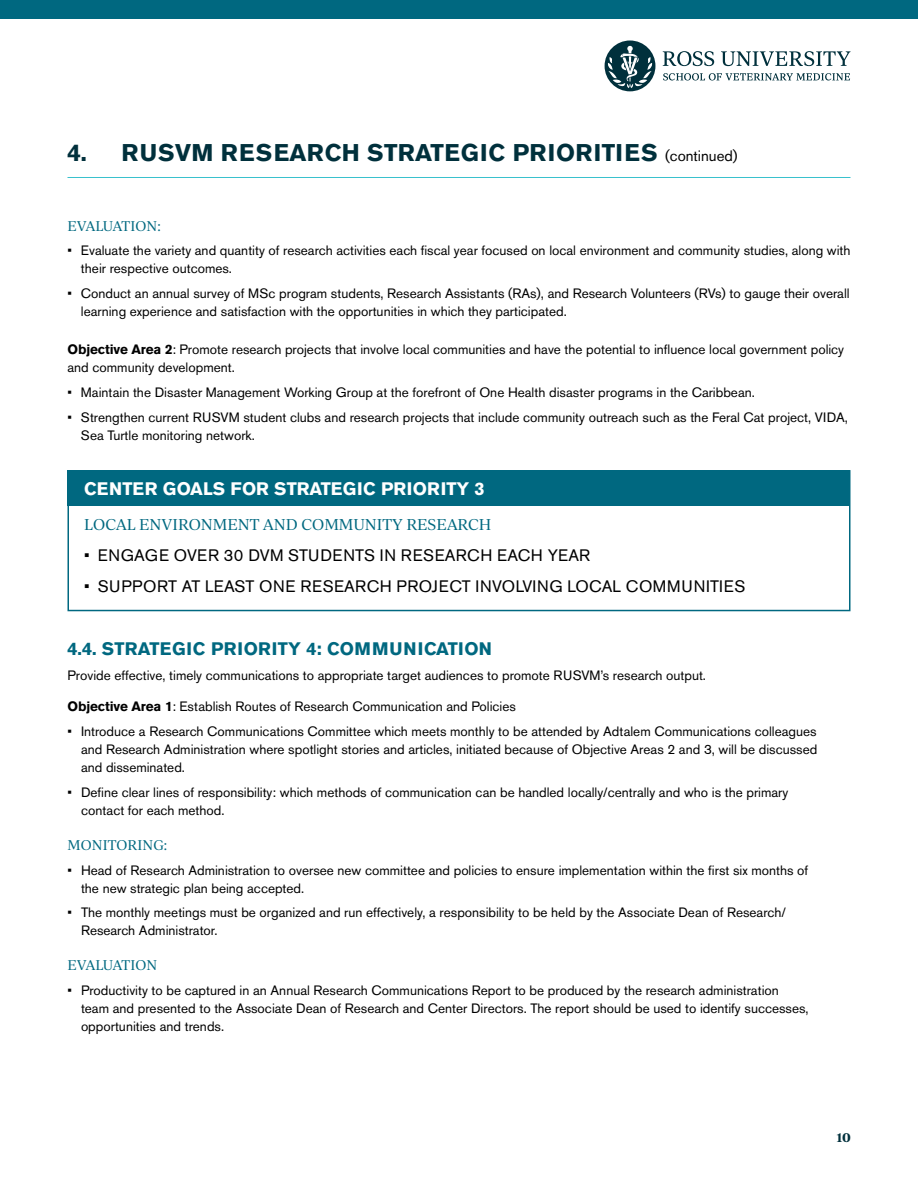
<style>
.page{position:relative;width:918px;height:1188px;background:#fff}
.page>*{position:absolute;margin:0;border:0;box-sizing:border-box;transform-origin:0 0}
.t1{font:700 24px "Akzidenz Grotesk Std";letter-spacing:.025em;color:#00303c}
.t2{font:700 18px "Akzidenz Grotesk Std";letter-spacing:.015em;color:#006880}
.t3{font:700 18px "Akzidenz Grotesk Std";color:#fff}
.t4{font:16.5px "Akzidenz Grotesk Std";letter-spacing:.03em;color:#000}
.t5{font:16.5px "Akzidenz Grotesk Std";letter-spacing:.01em;color:#000}
.t6{font:15px "Ivy Journal";color:#006880}
.t7{font:13.5px/18px "Akzidenz Grotesk Std";color:#000}
.t8{font:13.5px "Ivy Journal";letter-spacing:-.015em;color:#006880}
.t9{font:13.5px "Ivy Journal";letter-spacing:.01em;color:#006880}
.t10{font:700 12px "Ivy Journal";color:#00303c}
.s1{font-weight:400;font-size:15px;color:#000}
.s2{font-weight:700}
</style>
<div class="page">
<hr style="left:68px;top:177px;width:782px;height:1px;background:#39c1cd">
<div style="left:0;top:0;width:918px;height:19px;background:#006880"></div>
<svg style="left:663px;top:51px;width:51px;height:15px"></svg>
<svg style="left:721px;top:51px;width:130px;height:15px"></svg>
<svg style="left:663px;top:73px;width:187px;height:8px"></svg>
<div style="left:605px;top:41px;width:50px;height:50px;background:#00303c;border-radius:50%"></div>
<svg style="left:608px;top:46px;width:44px;height:42px"></svg>
<div style="left:68px;top:470px;width:782px;height:36px;background:#006880"></div>
<div style="left:68px;top:470px;width:782px;height:141px;border:2px solid #006880"></div>
<h1 class="t1" style="left:68px;top:138px;width:672px">4. RUSVM RESEARCH STRATEGIC PRIORITIES <span class="s1">(continued)</span></h1>
<p class="t8" style="left:68px;top:216px;width:95px">EVALUATION:</p>
<p class="t7" style="left:81px;top:242px;width:771px;text-indent:-14px">• Evaluate the variety and quantity of research activities each fiscal year focused on local environment and community studies, along with their respective outcomes.</p>
<p class="t7" style="left:81px;top:284px;width:770px;text-indent:-14px">• Conduct an annual survey of MSc program students, Research Assistants (RAs), and Research Volunteers (RVs) to gauge their overall learning experience and satisfaction with the opportunities in which they participated.</p>
<p class="t7" style="left:67px;top:341px;width:778px"><span class="s2">Objective Area 2</span>: Promote research projects that involve local communities and have the potential to influence local government policy and community development.</p>
<p class="t7" style="left:67px;top:383px;width:689px">• Maintain the Disaster Management Working Group at the forefront of One Health disaster programs in the Caribbean.</p>
<p class="t7" style="left:81px;top:408px;width:768px;text-indent:-14px">• Strengthen current RUSVM student clubs and research projects that include community outreach such as the Feral Cat project, VIDA,<br>Sea Turtle monitoring network.</p>
<h2 class="t3" style="left:84px;top:478px;width:402px">CENTER GOALS FOR STRATEGIC PRIORITY 3</h2>
<p class="t6" style="left:84px;top:514px;width:409px">LOCAL ENVIRONMENT AND COMMUNITY RESEARCH</p>
<p class="t5" style="left:84px;top:545px;width:508px">• ENGAGE OVER 30 DVM STUDENTS IN RESEARCH EACH YEAR</p>
<p class="t4" style="left:84px;top:576px;width:663px">• SUPPORT AT LEAST ONE RESEARCH PROJECT INVOLVING LOCAL COMMUNITIES</p>
<h2 class="t2" style="left:68px;top:638px;width:426px">4.4. STRATEGIC PRIORITY 4: COMMUNICATION</h2>
<p class="t7" style="left:68px;top:666px;width:640px">Provide effective, timely communications to appropriate target audiences to promote RUSVM’s research output.</p>
<p class="t7" style="left:68px;top:697px;width:450px"><span class="s2">Objective Area 1</span>: Establish Routes of Research Communication and Policies</p>
<p class="t7" style="left:81px;top:722px;width:738px;text-align:justify;text-indent:-14px">• Introduce a Research Communications Committee which meets monthly to be attended by Adtalem Communications colleagues and Research Administration where spotlight stories and articles, initiated because of Objective Areas 2 and 3, will be discussed and disseminated.</p>
<p class="t7" style="left:81px;top:783px;width:709px;text-indent:-14px">• Define clear lines of responsibility: which methods of communication can be handled locally/centrally and who is the primary contact for each method.</p>
<p class="t9" style="left:68px;top:835px;width:101px">MONITORING:</p>
<p class="t7" style="left:81px;top:861px;width:729px;text-indent:-14px">• Head of Research Administration to oversee new committee and policies to ensure implementation within the first six months of the new strategic plan being accepted.</p>
<p class="t7" style="left:81px;top:903px;width:706px;text-indent:-14px">• The monthly meetings must be organized and run effectively, a responsibility to be held by the Associate Dean of Research/<br>Research Administrator.</p>
<p class="t8" style="left:68px;top:956px;width:91px">EVALUATION</p>
<p class="t7" style="left:81px;top:981px;width:729px;text-indent:-14px">• Productivity to be captured in an Annual Research Communications Report to be produced by the research administration team and presented to the Associate Dean of Research and Center Directors. The report should be used to identify successes, opportunities and trends.</p>
<p class="t10" style="left:836px;top:1128px;width:16px">10</p>
</div>
